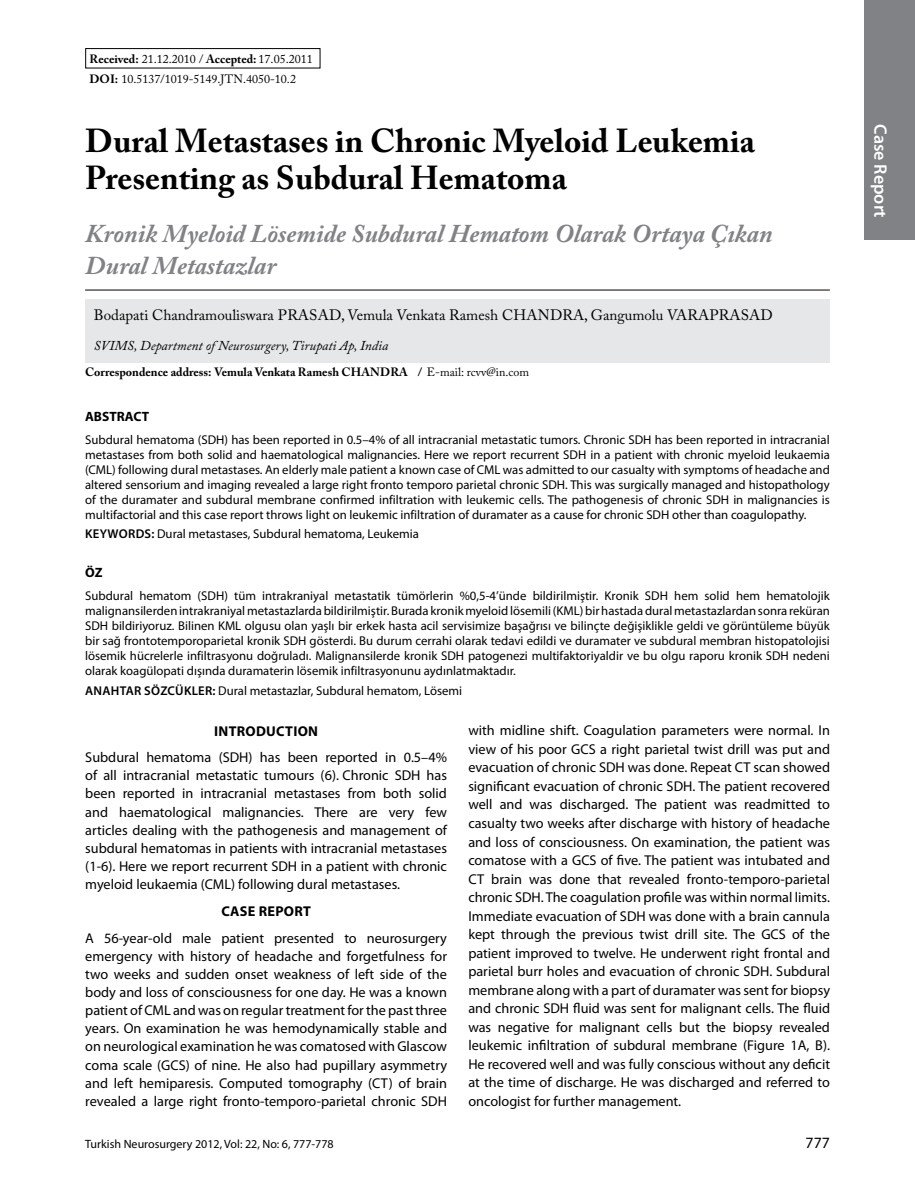
<style>
.page{position:relative;width:915px;height:1191px;background:#fff}
.page>*{position:absolute;margin:0;border:0;box-sizing:border-box;transform-origin:0 0}
.t1{font:700 33px/37.5px "Adobe Caslon Pro";color:#000}
.t2{font:italic 700 25.5px/31.5px "Adobe Caslon Pro";color:#808285}
.t3{font:600 18px "Myriad Pro";color:#fff}
.t4{font:15.75px "Myriad Pro";color:#000}
.t5{font:15px "Adobe Caslon Pro";color:#000}
.t6{font:14.25px/18.5px "Myriad Pro";color:#000;text-align:justify}
.t7{font:700 14.25px "Myriad Pro";letter-spacing:.02em;color:#000}
.t8{font:italic 13.5px "Adobe Caslon Pro";color:#000}
.t9{font:700 13.5px "Myriad Pro";color:#000}
.t10{font:12.75px/15px "Myriad Pro";color:#000;text-align:justify}
.t11{font:600 12.75px "Myriad Pro";color:#000}
.t12{font:12px/20.2px "Adobe Caslon Pro";color:#000}
.t13{font:700 12px "Adobe Caslon Pro";color:#000}
.t14{font:12px "Myriad Pro";color:#000}
.s1{font-weight:700}
.s2{font-weight:600}
</style>
<div class="page">
<div style="left:863px;top:0;width:51px;height:240px;background:#808285"></div>
<div style="left:85px;top:48px;width:235px;height:20px;border:1px solid #000"></div>
<hr style="left:85px;top:290px;width:744px;height:1px;background:#000">
<div style="left:85px;top:300px;width:744px;height:63px;background:#e6e7e8"></div>
<p class="t12" style="left:89px;top:48px;width:225px"><span class="s1">Received:</span> 21.12.2010 / <span class="s1">Accepted:</span> 17.05.2011<br><span class="s1">DOI:</span> 10.5137/1019-5149.JTN.4050-10.2</p>
<h1 class="t1" style="left:85px;top:122px;width:671px">Dural Metastases in Chronic Myeloid Leukemia<br>Presenting as Subdural Hematoma</h1>
<h2 class="t2" style="left:85px;top:218px;width:688px">Kronik Myeloid Lösemide Subdural Hematom Olarak Ortaya Çıkan<br>Dural Metastazlar</h2>
<p class="t5" style="left:94px;top:306px;width:457px">Bodapati Chandramouliswara Prasad , Vemula Venkata Ramesh Chandr</p>
<p class="t5" style="left:573px;top:306px;width:197px">a, Gangumolu Varaprasad</p>
<p class="t8" style="left:94px;top:337px;width:16px">Svıms</p>
<p class="t8" style="left:134px;top:337px;width:255px">, Department of Neurosurgery, Tirupati Ap, India</p>
<p class="t13" style="left:85px;top:364px;width:305px">Correspondence address: Vemula Venkata Ramesh Chandra</p>
<p class="t12" style="left:417px;top:361px;width:113px"><span class="s1">/</span> E-mail: rcvv@in.com</p>
<p class="t9" style="left:85px;top:407px;width:65px">ABSTRACT</p>
<p class="t10" style="left:85px;top:432px;width:746px">Subdural hematoma (SDH) has been reported in 0.5–4% of all intracranial metastatic tumors. Chronic SDH has been reported in intracranial metastases from both solid and haematological malignancies. Here we report recurrent SDH in a patient with chronic myeloid leukaemia (CML) following dural metastases. An elderly male patient a known case of CML was admitted to our casualty with symptoms of headache and altered sensorium and imaging revealed a large right fronto temporo parietal chronic SDH. This was surgically managed and histopathology of the duramater and subdural membrane confirmed infiltration with leukemic cells. The pathogenesis of chronic SDH in malignancies is multifactorial and this case report throws light on leukemic infiltration of duramater as a cause for chronic SDH other than coagulopathy.</p>
<p class="t10" style="left:85px;top:526px;width:335px"><span class="s2">KEYWORDS:</span> Dural metastases, Subdural hematoma, Leukemia</p>
<p class="t9" style="left:85px;top:563px;width:19px">ÖZ</p>
<p class="t10" style="left:85px;top:588px;width:746px">Subdural hematom (SDH) tüm intrakraniyal metastatik tümörlerin %0,5-4’ünde bildirilmiştir. Kronik SDH hem solid hem hematolojik malignansilerden intrakraniyal metastazlarda bildirilmiştir. Burada kronik myeloid lösemili (KML) bir hastada dural metastazlardan sonra reküran SDH bildiriyoruz. Bilinen KML olgusu olan yaşlı bir erkek hasta acil servisimize başağrısı ve bilinçte değişiklikle geldi ve görüntüleme büyük bir sağ frontotemporoparietal kronik SDH gösterdi. Bu durum cerrahi olarak tedavi edildi ve duramater ve subdural membran histopatolojisi lösemik hücrelerle infiltrasyonu doğruladı. Malignansilerde kronik SDH patogenezi multifaktoriyaldir ve bu olgu raporu kronik SDH nedeni olarak koagülopati dışında duramaterin lösemik infiltrasyonunu aydınlatmaktadır.</p>
<p class="t11" style="left:85px;top:682px;width:10px">ANA</p>
<p class="t11" style="left:111px;top:682px;width:17px">HTAR</p>
<p class="t10" style="left:144px;top:682px;width:319px"><span class="s2">SÖZCÜKLER:</span> Dural metastazlar, Subdural hematom, Lösemi</p>
<p class="t7" style="left:214px;top:721px;width:105px">INTRODUCTION</p>
<p class="t6" style="left:85px;top:748px;width:363px">Subdural hematoma (SDH) has been reported in 0.5–4% of all intracranial metastatic tumours (6). Chronic SDH has been reported in intracranial metastases from both solid and haematological malignancies. There are very few articles dealing with the pathogenesis and management of subdural hematomas in patients with intracranial metastases (1-6). Here we report recurrent SDH in a patient with chronic myeloid leukaemia (CML) following dural metastases.</p>
<p class="t7" style="left:221px;top:901px;width:82px">CASE REPORT</p>
<p class="t6" style="left:85px;top:928px;width:363px">A 56-year-old male patient presented to neurosurgery emergency with history of headache and forgetfulness for two weeks and sudden onset weakness of left side of the body and loss of consciousness for one day. He was a known patient of CML and was on regular treatment for the past three years. On examination he was hemodynamically stable and on neurological examination he was comatosed with Glascow coma scale (GCS) of nine. He also had pupillary asymmetry and left hemiparesis. Computed tomography (CT) of brain revealed a large right fronto-temporo-parietal chronic SDH</p>
<p class="t6" style="left:468px;top:721px;width:363px">with midline shift. Coagulation parameters were normal. In view of his poor GCS a right parietal twist drill was put and evacuation of chronic SDH was done. Repeat CT scan showed significant evacuation of chronic SDH. The patient recovered well and was discharged. The patient was readmitted to casualty two weeks after discharge with history of headache and loss of consciousness. On examination, the patient was comatose with a GCS of five. The patient was intubated and CT brain was done that revealed fronto-temporo-parietal chronic SDH. The coagulation profile was within normal limits.<br>Immediate evacuation of SDH was done with a brain cannula kept through the previous twist drill site. The GCS of the patient improved to twelve. He underwent right frontal and parietal burr holes and evacuation of chronic SDH. Subdural membrane along with a part of duramater was sent for biopsy and chronic SDH fluid was sent for malignant cells. The fluid was negative for malignant cells but the biopsy revealed leukemic infiltration of subdural membrane (Figure 1A, B).<br>He recovered well and was fully conscious without any deficit at the time of discharge. He was discharged and referred to oncologist for further management.</p>
<p class="t14" style="left:85px;top:1137px;width:250px">Turkish Neurosurgery 2012, Vol: 22, No: 6, 777-778</p>
<p class="t4" style="left:805px;top:1133px;width:26px">777</p>
<p class="t3" style="left:891px;top:124px;width:95px;rotate:90deg">CASE REPORT</p>
</div>
